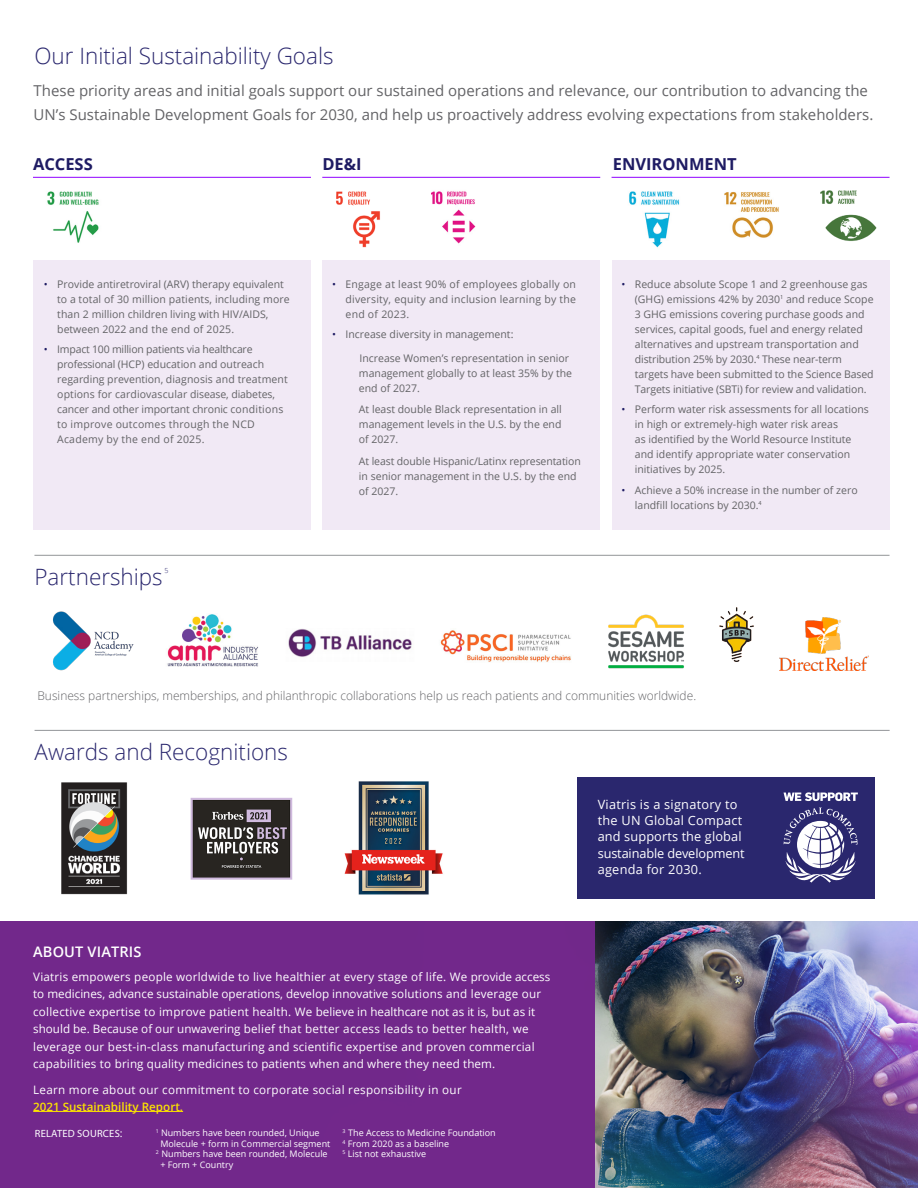
<style>
.page{position:relative;width:918px;height:1188px;background:#fff}
.page>*{position:absolute;margin:0;border:0;box-sizing:border-box;transform-origin:0 0}
.t1{font:300 22.5px "Open Sans";color:#2a276e}
.A_SubHead_in_Body_Co{font:700 16.5px "Open Sans";color:#1e1b63}
.t2{font:15px/24px "Open Sans";color:#636366}
.Side_Bar_Header{font:600 14.55px "Open Sans";letter-spacing:.01em;color:#fff}
.t3{font:12.75px/16px "Open Sans";letter-spacing:.02em;color:#fff}
.t4{font:300 12px "Open Sans";color:#636366}
.Body_1{font:11.7px/17.4px "Open Sans";letter-spacing:.02em;color:#fff}
.Body_1-2{font:600 11.7px "Open Sans";color:#fce300}
.Bullet_1{font:10.5px/15px "Open Sans";color:#636366}
.Body_1-3{font:10.5px "Myriad Pro";letter-spacing:.02em;color:#fff}
.Body_1-4{font:9px/10.5px "Open Sans";color:#fff}
.t5{font:300 7.05px "Open Sans";color:#2a276e}
.s1{color:#1e1b63}
.s2{font-family:"Open Sans"}
</style>
<div class="page">
<div style="left:0;top:922px;width:918px;height:266px;background:#72288b"></div>
<img style="left:595px;top:922px;width:323px;height:266px">
<hr style="left:33px;top:1111px;width:150px;height:1px;background:#fce300">
<img style="left:61px;top:782px;width:67px;height:113px">
<img style="left:190px;top:797px;width:103px;height:83px">
<img style="left:344px;top:781px;width:99px;height:114px">
<div style="left:577px;top:777px;width:298px;height:121px;background:#2a276e"></div>
<svg style="left:784px;top:792px;width:74px;height:9px"></svg>
<svg style="left:784px;top:808px;width:74px;height:75px"></svg>
<hr style="left:35px;top:730px;width:855px;height:1px;background:#939598">
<img style="left:167px;top:614px;width:91px;height:53px">
<img style="left:288px;top:629px;width:124px;height:28px">
<img style="left:53px;top:611px;width:81px;height:60px">
<img style="left:440px;top:630px;width:131px;height:32px">
<img style="left:608px;top:614px;width:76px;height:55px">
<img style="left:719px;top:607px;width:35px;height:55px">
<img style="left:780px;top:617px;width:88px;height:53px">
<hr style="left:34px;top:555px;width:856px;height:1px;background:#939598">
<div style="left:33px;top:260px;width:278px;height:270px;background:#f1e9f5"></div>
<img style="left:47px;top:191px;width:52px;height:52px">
<hr style="left:33px;top:177px;width:278px;height:1px;background:#8f00ff">
<div style="left:612px;top:260px;width:278px;height:270px;background:#f1e9f5"></div>
<img style="left:629px;top:191px;width:51px;height:57px">
<img style="left:820px;top:190px;width:57px;height:51px">
<img style="left:724px;top:192px;width:55px;height:46px">
<hr style="left:612px;top:177px;width:278px;height:1px;background:#8f00ff">
<div style="left:322px;top:260px;width:278px;height:270px;background:#f1e9f5"></div>
<img style="left:336px;top:191px;width:44px;height:57px">
<img style="left:431px;top:191px;width:45px;height:53px">
<hr style="left:322px;top:177px;width:278px;height:1px;background:#8f00ff">
<p class="t1" style="left:34px;top:41px;width:301px">Our Initial Sustainability Goals</p>
<p class="t2" style="left:34px;top:78px;width:841px">These priority areas and initial goals support our sustained operations and relevance, our contribution to advancing the<br>UN’s Sustainable Development Goals for 2030, and help us proactively address evolving expectations from stakeholders.</p>
<p class="A_SubHead_in_Body_Co" style="left:33px;top:152px;width:61px">ACCESS</p>
<h2 class="A_SubHead_in_Body_Co" style="left:613px;top:152px;width:126px">ENVIRONMENT</h2>
<h2 class="A_SubHead_in_Body_Co" style="left:322px;top:152px;width:41px">DE&amp;I</h2>
<p class="Bullet_1" style="left:57px;top:276px;width:234px;text-indent:-13px"><span class="s1">•</span> Provide antiretroviral (ARV) therapy equivalent to a total of 30 million patients, including more than 2 million children living with HIV/AIDS, between 2022 and the end of 2025.</p>
<p class="Bullet_1" style="left:57px;top:341px;width:232px;text-indent:-13px"><span class="s1">•</span> Impact 100 million patients via healthcare professional (HCP) education and outreach regarding prevention, diagnosis and treatment options for cardiovascular disease, diabetes, cancer and other important chronic conditions to improve outcomes through the NCD Academy by the end of 2025.</p>
<p class="t1" style="left:34px;top:561px;width:130px">Partnerships</p>
<p class="t5" style="left:164px;top:566px;width:5px">5</p>
<p class="Bullet_1" style="left:346px;top:276px;width:232px;text-align:justify;text-indent:-13px"><span class="s1">•</span> Engage at least 90% of employees globally on diversity, equity and inclusion learning by the end of 2023.</p>
<p class="Bullet_1" style="left:332px;top:326px;width:183px"><span class="s1">•</span> Increase diversity in management:</p>
<p class="Bullet_1" style="left:359px;top:350px;width:215px">Increase Women’s representation in senior management globally to at least 35% by the end of 2027.</p>
<p class="Bullet_1" style="left:359px;top:402px;width:204px;text-align:justify">At least double Black representation in all management levels in the U.S. by the end of 2027.</p>
<p class="Bullet_1" style="left:359px;top:453px;width:223px">At least double Hispanic/Latinx representation in senior management in the U.S. by the end of 2027.</p>
<p class="Bullet_1" style="left:635px;top:276px;width:240px;text-indent:-13px"><span class="s1">•</span> Reduce absolute Scope 1 and 2 greenhouse gas (GHG) emissions 42% by 2030<sup>1</sup> and reduce Scope 3 GHG emissions covering purchase goods and services, capital goods, fuel and energy related alternatives and upstream transportation and distribution 25% by 2030.<sup>4</sup> These near-term targets have been submitted to the Science Based Targets initiative (SBTi) for review and validation.</p>
<p class="Bullet_1" style="left:635px;top:401px;width:236px;text-indent:-13px"><span class="s1">•</span> Perform water risk assessments for all locations in high or extremely-high water risk areas<br>as identified by the World Resource Institute and identify appropriate water conservation initiatives by 2025.</p>
<p class="Bullet_1" style="left:635px;top:482px;width:224px;text-indent:-13px"><span class="s1">•</span> Achieve a 50% increase in the number of zero landfill locations by 2030.<sup>4</sup></p>
<p class="t4" style="left:37px;top:688px;width:660px">Business partnerships, memberships, and philanthropic collaborations help us reach patients and communities worldwide.</p>
<p class="t1" style="left:35px;top:736px;width:255px">Awards and Recognitions</p>
<p class="Side_Bar_Header" style="left:33px;top:941px;width:110px">ABOUT VIATRIS</p>
<p class="Body_1" style="left:33px;top:967px;width:519px">Viatris empowers people worldwide to live healthier at every stage of life. We provide access to medicines, advance sustainable operations, develop innovative solutions and leverage our collective expertise to improve patient health. We believe in healthcare not as it is, but as it should be. Because of our unwavering belief that better access leads to better health, we leverage our best-in-class manufacturing and scientific expertise and proven commercial capabilities to bring quality medicines to patients when and where they need them.</p>
<p class="Body_1" style="left:33px;top:1081px;width:430px">Learn more about our commitment to corporate social responsibility in our</p>
<p class="Body_1-2" style="left:33px;top:1098px;width:151px">2021 Sustainability Report.</p>
<p class="Body_1-3" style="left:35px;top:1127px;width:89px">RELATED SOURCES<span class="s2">:</span></p>
<p class="Body_1-4" style="left:156px;top:1128px;width:166px"><sup>1</sup> Numbers have been rounded, Unique</p>
<p class="Body_1-4" style="left:160px;top:1138px;width:172px">Molecule + form in Commercial segment</p>
<p class="Body_1-4" style="left:156px;top:1149px;width:174px"><sup>2</sup> Numbers have been rounded, Molecule</p>
<p class="Body_1-4" style="left:160px;top:1159px;width:74px">+ Form + Country</p>
<p class="Body_1-4" style="left:343px;top:1128px;width:155px"><sup>3</sup> The Access to Medicine Foundation<br><sup>4</sup> From 2020 as a baseline<br><sup>5</sup> List not exhaustive</p>
<p class="t3" style="left:598px;top:796px;width:148px">Viatris is a signatory to the UN Global Compact and supports the global sustainable development agenda for 2030.</p>
</div>
